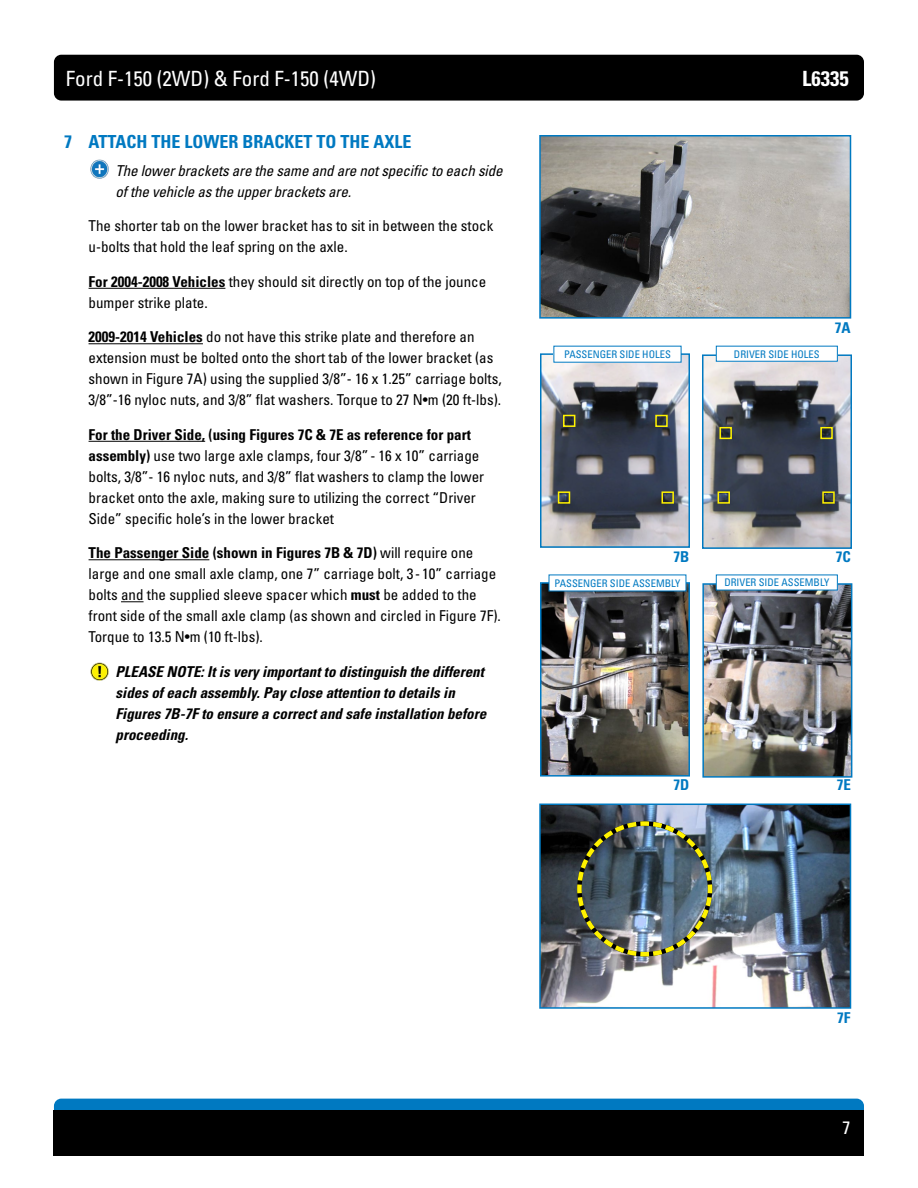
<style>
.page{position:relative;width:918px;height:1188px;background:#fff}
.page>*{position:absolute;margin:0;border:0;box-sizing:border-box;transform-origin:0 0}
.t1{font:condensed 21px "Univers LT Std";color:#fff}
.t2{font:700 condensed 21px "Univers LT Std";color:#fff}
.t3{font:700 condensed 18px "Univers LT Std";color:#0079c1}
.t4{font:condensed 18px "Univers LT Std";color:#fff}
.t5{font:condensed 15px/21px "Univers LT Std";color:#000}
.t6{font:italic 700 condensed 15px/21px "Univers LT Std";color:#000}
.t7{font:italic condensed 15px/21px "Univers LT Std";letter-spacing:-.01em;color:#000}
.t8{font:700 condensed 15px "Univers LT Std";color:#0079c1}
.t9{font:condensed 10.5px "Univers LT Std";color:#0079c1}
.s1{font-weight:700}
</style>
<div class="page">
<div style="left:54px;top:55px;width:810px;height:46px;background:#000;border-radius:7px"></div>
<div style="left:54px;top:1099px;width:810px;height:45px;background:#0079c1;border-radius:7px"></div>
<div style="left:54px;top:1110px;width:810px;height:46px;background:#000"></div>
<hr style="left:89px;top:288px;width:136px;height:1px;background:#000">
<hr style="left:89px;top:343px;width:114px;height:1px;background:#000">
<hr style="left:89px;top:441px;width:116px;height:1px;background:#000">
<hr style="left:89px;top:559px;width:120px;height:1px;background:#000">
<svg style="left:121px;top:601px;width:23px;height:1px"></svg>
<img style="left:543px;top:356px;width:144px;height:189px">
<div style="left:540px;top:353px;width:150px;height:195px;border:2px solid #0079c1"></div>
<img style="left:543px;top:585px;width:144px;height:189px">
<div style="left:540px;top:582px;width:150px;height:195px;border:2px solid #0079c1"></div>
<div style="left:554px;top:346px;width:127px;height:16px;background:#fff"></div>
<div style="left:549px;top:575px;width:137px;height:16px;background:#fff"></div>
<div style="left:655px;top:415px;width:13px;height:12px;border:2px solid #fff200"></div>
<div style="left:563px;top:415px;width:12px;height:12px;border:2px solid #fff200"></div>
<div style="left:558px;top:491px;width:12px;height:13px;border:2px solid #fff200"></div>
<div style="left:662px;top:491px;width:12px;height:13px;border:2px solid #fff200"></div>
<img style="left:705px;top:357px;width:144px;height:189px">
<div style="left:702px;top:354px;width:150px;height:195px;border:2px solid #0079c1"></div>
<img style="left:705px;top:586px;width:144px;height:189px">
<div style="left:702px;top:583px;width:150px;height:195px;border:2px solid #0079c1"></div>
<div style="left:716px;top:346px;width:121px;height:15px;background:#fff"></div>
<div style="left:716px;top:575px;width:121px;height:15px;background:#fff"></div>
<div style="left:719px;top:427px;width:13px;height:12px;border:2px solid #fff200"></div>
<div style="left:820px;top:427px;width:13px;height:12px;border:2px solid #fff200"></div>
<div style="left:718px;top:491px;width:12px;height:13px;border:2px solid #fff200"></div>
<div style="left:822px;top:491px;width:13px;height:13px;border:2px solid #fff200"></div>
<img style="left:542px;top:138px;width:306px;height:178px">
<div style="left:539px;top:135px;width:312px;height:184px;border:2px solid #0079c1"></div>
<img style="left:542px;top:807px;width:306px;height:199px">
<div style="left:539px;top:804px;width:312px;height:205px;border:2px solid #0079c1"></div>
<img style="left:575px;top:819px;width:140px;height:140px">
<img style="left:90px;top:159px;width:19px;height:20px">
<img style="left:90px;top:662px;width:19px;height:19px">
<h1 class="t1" style="left:66px;top:65px;width:312px">Ford F-150 (2WD) &amp; Ford F-150 (4WD)</h1>
<h1 class="t2" style="left:802px;top:65px;width:48px">L6335</h1>
<p class="t3" style="left:64px;top:131px;width:349px">7 ATTACH THE LOWER BRACKET TO THE AXLE</p>
<p class="t7" style="left:116px;top:160px;width:389px">The lower brackets are the same and are not specific to each side of the vehicle as the upper brackets are.</p>
<p class="t5" style="left:89px;top:215px;width:406px">The shorter tab on the lower bracket has to sit in between the stock u-bolts that hold the leaf spring on the axle.</p>
<p class="t5" style="left:89px;top:271px;width:399px"><span class="s1">For 2004-2008 Vehicles</span> they should sit directly on top of the jounce bumper strike plate.</p>
<p class="t5" style="left:89px;top:326px;width:415px"><span class="s1">2009-2014 Vehicles</span> do not have this strike plate and therefore an extension must be bolted onto the short tab of the lower bracket (as shown in Figure 7A) using the supplied 3/8”- 16 x 1.25” carriage bolts, 3/8”-16 nyloc nuts, and 3/8” flat washers. Torque to 27 N•m (20 ft-lbs).</p>
<p class="t5" style="left:89px;top:424px;width:397px"><span class="s1">For the Driver Side, (using Figures 7C &amp; 7E as reference for part assembly)</span> use two large axle clamps, four 3/8” - 16 x 10” carriage bolts, 3/8”- 16 nyloc nuts, and 3/8” flat washers to clamp the lower bracket onto the axle, making sure to utilizing the correct “Driver Side” specific hole’s in the lower bracket</p>
<p class="t5" style="left:89px;top:542px;width:414px"><span class="s1">The Passenger Side (shown in Figures 7B &amp; 7D)</span> will require one large and one small axle clamp, one 7” carriage bolt, 3 - 10” carriage bolts and the supplied sleeve spacer which <span class="s1">must</span> be added to the front side of the small axle clamp (as shown and circled in Figure 7F).<br>Torque to 13.5 N•m (10 ft-lbs).</p>
<p class="t6" style="left:116px;top:661px;width:372px">PLEASE NOTE: It is very important to distinguish the different sides of each assembly. Pay close attention to details in Figures 7B-7F to ensure a correct and safe installation before proceeding.</p>
<p class="t9" style="left:564px;top:348px;width:108px">PASSENGER SIDE HOLES</p>
<p class="t9" style="left:734px;top:347px;width:87px">DRIVER SIDE HOLES</p>
<p class="t8" style="left:835px;top:318px;width:17px">7A</p>
<p class="t8" style="left:673px;top:547px;width:17px">7B</p>
<p class="t9" style="left:554px;top:576px;width:128px">PASSENGER SIDE ASSEMBLY</p>
<p class="t8" style="left:836px;top:547px;width:16px">7C</p>
<p class="t9" style="left:724px;top:576px;width:106px">DRIVER SIDE ASSEMBLY</p>
<p class="t8" style="left:673px;top:776px;width:17px">7D</p>
<p class="t8" style="left:837px;top:776px;width:16px">7E</p>
<p class="t8" style="left:837px;top:1009px;width:15px">7F</p>
<p class="t4" style="left:843px;top:1116px;width:9px">7</p>
</div>
